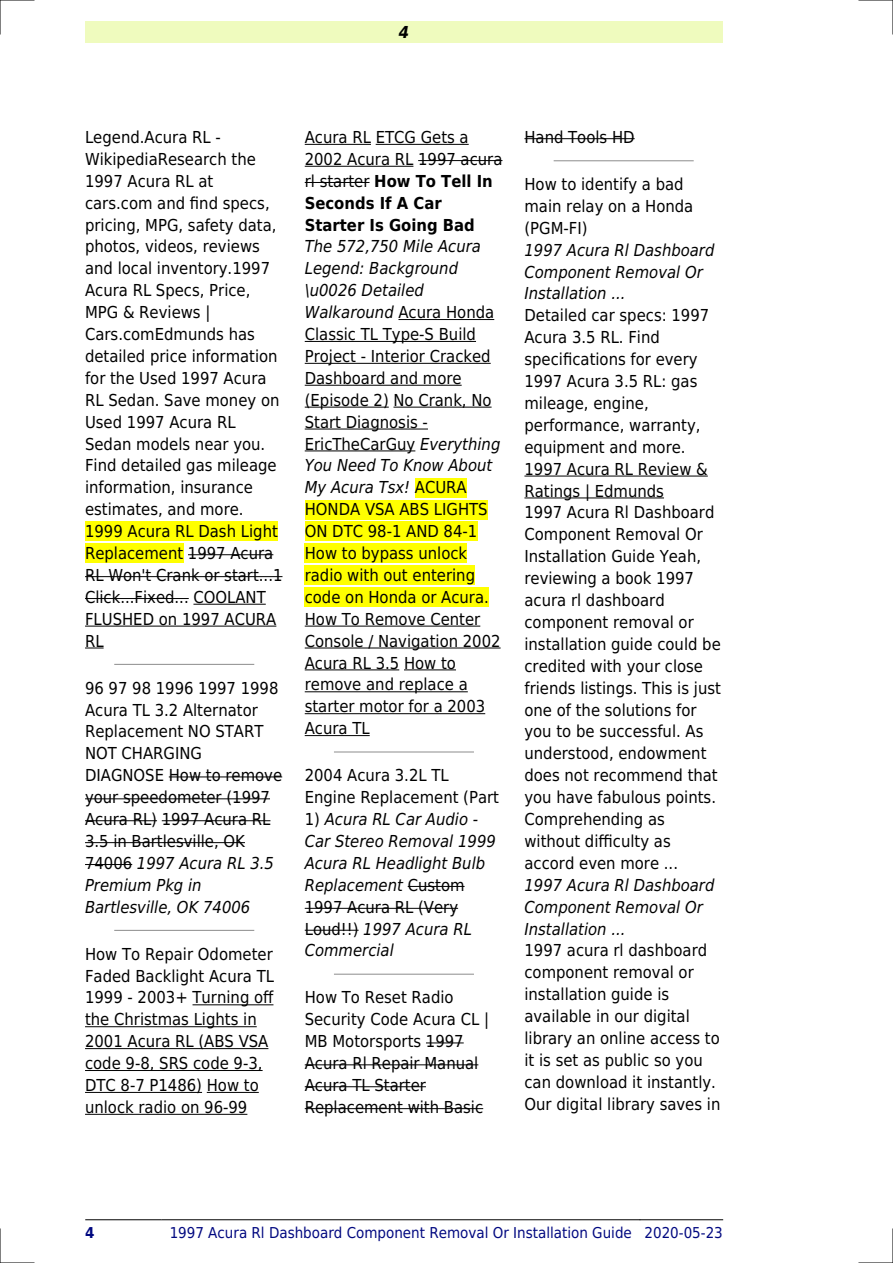
<style>
.page{position:relative;width:893px;height:1263px;background:#fff}
.page>*{position:absolute;margin:0;border:0;box-sizing:border-box;transform-origin:0 0}
.t1{font:16.5px/21.9px "DejaVu Sans Condensed";color:#000}
.t2{font:italic 16.5px/21.9px "DejaVu Sans Condensed";color:#000}
.t3{font:italic 700 16.5px "DejaVu Sans Condensed";color:#000}
.t4{font:15px "DejaVu Sans Condensed";color:#000880}
.t5{font:700 15px "DejaVu Sans Condensed";color:#000880}
.s1{font-style:italic}
.s2{font-weight:700}
.s3{font-style:normal}
</style>
<div class="page">
<div style="left:85px;top:21px;width:638px;height:22px;background:#effbbe"></div>
<hr style="left:85px;top:1219px;width:76px;height:1px;background:#000">
<hr style="left:162px;top:1219px;width:478px;height:1px;background:#000">
<hr style="left:640px;top:1219px;width:83px;height:1px;background:#000">
<div style="left:85px;top:522px;width:193px;height:19px;background:#ff0"></div>
<div style="left:85px;top:544px;width:98px;height:19px;background:#ff0"></div>
<hr style="left:188px;top:554px;width:85px;height:1px;background:#000">
<hr style="left:85px;top:576px;width:197px;height:1px;background:#000">
<hr style="left:85px;top:598px;width:104px;height:1px;background:#000">
<hr style="left:193px;top:604px;width:73px;height:1px;background:#000">
<hr style="left:85px;top:626px;width:191px;height:1px;background:#000">
<svg style="left:85px;top:648px;width:19px;height:1px"></svg>
<hr style="left:115px;top:664px;width:139px;height:1px;background:#999">
<hr style="left:169px;top:776px;width:113px;height:1px;background:#000">
<hr style="left:85px;top:798px;width:185px;height:1px;background:#000">
<hr style="left:85px;top:820px;width:72px;height:1px;background:#000">
<hr style="left:162px;top:820px;width:108px;height:1px;background:#000">
<hr style="left:85px;top:842px;width:160px;height:1px;background:#000">
<hr style="left:85px;top:864px;width:47px;height:1px;background:#000">
<hr style="left:115px;top:930px;width:139px;height:1px;background:#999">
<hr style="left:193px;top:1004px;width:80px;height:1px;background:#000">
<hr style="left:85px;top:1026px;width:172px;height:1px;background:#000">
<hr style="left:85px;top:1048px;width:183px;height:1px;background:#000">
<hr style="left:85px;top:1070px;width:178px;height:1px;background:#000">
<hr style="left:85px;top:1092px;width:117px;height:1px;background:#000">
<hr style="left:207px;top:1092px;width:52px;height:1px;background:#000">
<hr style="left:85px;top:1114px;width:162px;height:1px;background:#000">
<hr style="left:305px;top:144px;width:66px;height:1px;background:#000">
<hr style="left:376px;top:144px;width:93px;height:1px;background:#000">
<hr style="left:305px;top:166px;width:108px;height:1px;background:#000">
<hr style="left:418px;top:160px;width:84px;height:1px;background:#000">
<hr style="left:305px;top:182px;width:65px;height:1px;background:#000">
<hr style="left:398px;top:319px;width:96px;height:1px;background:#000">
<hr style="left:305px;top:341px;width:171px;height:1px;background:#000">
<hr style="left:305px;top:363px;width:186px;height:1px;background:#000">
<hr style="left:305px;top:385px;width:157px;height:1px;background:#000">
<hr style="left:305px;top:407px;width:84px;height:1px;background:#000">
<hr style="left:393px;top:407px;width:99px;height:1px;background:#000">
<hr style="left:305px;top:429px;width:123px;height:1px;background:#000">
<hr style="left:305px;top:451px;width:110px;height:1px;background:#000">
<div style="left:415px;top:478px;width:52px;height:19px;background:#ff0"></div>
<div style="left:305px;top:500px;width:183px;height:19px;background:#ff0"></div>
<div style="left:305px;top:522px;width:172px;height:19px;background:#ff0"></div>
<div style="left:305px;top:544px;width:162px;height:19px;background:#ff0"></div>
<div style="left:305px;top:566px;width:170px;height:19px;background:#ff0"></div>
<div style="left:305px;top:587px;width:184px;height:20px;background:#ff0"></div>
<hr style="left:305px;top:626px;width:175px;height:1px;background:#000">
<hr style="left:305px;top:648px;width:196px;height:1px;background:#000">
<hr style="left:305px;top:669px;width:94px;height:1px;background:#000">
<hr style="left:404px;top:669px;width:52px;height:1px;background:#000">
<hr style="left:305px;top:691px;width:163px;height:1px;background:#000">
<hr style="left:305px;top:713px;width:180px;height:1px;background:#000">
<hr style="left:305px;top:735px;width:65px;height:1px;background:#000">
<hr style="left:334px;top:751px;width:139px;height:1px;background:#999">
<hr style="left:408px;top:886px;width:57px;height:1px;background:#000">
<hr style="left:305px;top:908px;width:153px;height:1px;background:#000">
<hr style="left:305px;top:930px;width:54px;height:1px;background:#000">
<hr style="left:334px;top:974px;width:139px;height:1px;background:#999">
<hr style="left:426px;top:1042px;width:38px;height:1px;background:#000">
<hr style="left:305px;top:1064px;width:173px;height:1px;background:#000">
<hr style="left:305px;top:1086px;width:121px;height:1px;background:#000">
<hr style="left:305px;top:1108px;width:178px;height:1px;background:#000">
<hr style="left:524px;top:138px;width:111px;height:1px;background:#000">
<hr style="left:554px;top:160px;width:139px;height:1px;background:#999">
<hr style="left:524px;top:476px;width:184px;height:1px;background:#000">
<hr style="left:524px;top:498px;width:140px;height:1px;background:#000">
<hr style="left:0;top:0;width:34px;height:1px;background:#000">
<hr style="left:859px;top:0;width:34px;height:1px;background:#000">
<hr style="left:0;top:1262px;width:34px;height:1px;background:#000">
<hr style="left:859px;top:1262px;width:34px;height:1px;background:#000">
<hr style="left:0;top:0;width:1px;height:34px;background:#000">
<hr style="left:0;top:1229px;width:1px;height:34px;background:#000">
<hr style="left:892px;top:0;width:1px;height:34px;background:#000">
<hr style="left:892px;top:1229px;width:1px;height:34px;background:#000">
<p class="t3" style="left:399px;top:23px;width:12px">4</p>
<p class="t1" style="left:85px;top:126px;width:199px">Legend.Acura RL -<br>WikipediaResearch the<br>1997 Acura RL at cars.com and find specs, pricing, MPG, safety data, photos, videos, reviews and local inventory.1997<br>Acura RL Specs, Price,<br>MPG &amp; Reviews |<br>Cars.comEdmunds has detailed price information for the Used 1997 Acura<br>RL Sedan. Save money on<br>Used 1997 Acura RL<br>Sedan models near you.<br>Find detailed gas mileage information, insurance estimates, and more.<br>1999 Acura RL Dash Light<br>Replacement 1997 Acura<br>RL Won't Crank or start...1<br>Click...Fixed... COOLANT<br>FLUSHED on 1997 ACURA<br>RL</p>
<p class="t1" style="left:85px;top:677px;width:199px">96 97 98 1996 1997 1998<br>Acura TL 3.2 Alternator<br>Replacement NO START<br>NOT CHARGING<br>DIAGNOSE How to remove your speedometer (1997<br>Acura RL) 1997 Acura RL<br>3.5 in Bartlesville, OK<br>74006 <span class="s1">1997 Acura RL 3.5<br>Premium Pkg in<br>Bartlesville, OK 74006</span></p>
<p class="t1" style="left:85px;top:943px;width:190px">How To Repair Odometer<br>Faded Backlight Acura TL<br>1999 - 2003+ Turning off the Christmas Lights in<br>2001 Acura RL (ABS VSA code 9-8, SRS code 9-3,<br>DTC 8-7 P1486) How to unlock radio on 96-99</p>
<p class="t1" style="left:305px;top:126px;width:199px">Acura RL ETCG Gets a<br>2002 Acura RL 1997 acura rl starter <span class="s2">How To Tell In<br>Seconds If A Car<br>Starter Is Going Bad</span></p>
<p class="t1" style="left:305px;top:236px;width:197px"><span class="s1">The 572,750 Mile Acura<br>Legend: Background \u0026 Detailed<br>Walkaround</span> Acura Honda<br>Classic TL Type-S Build<br>Project - Interior Cracked<br>Dashboard and more (Episode 2) No Crank, No<br>Start Diagnosis -<br>EricTheCarGuy <span class="s1">Everything<br>You Need To Know About<br>My Acura Tsx!</span> ACURA<br>HONDA VSA ABS LIGHTS<br>ON DTC 98-1 AND 84-1<br>How to bypass unlock radio with out entering code on Honda or Acura.<br>How To Remove Center<br>Console / Navigation 2002<br>Acura RL 3.5 How to remove and replace a starter motor for a 2003<br>Acura TL</p>
<p class="t1" style="left:305px;top:764px;width:196px">2004 Acura 3.2L TL<br>Engine Replacement (Part</p>
<p class="t2" style="left:305px;top:808px;width:193px"><span class="s3">1)</span> Acura RL Car Audio -<br>Car Stereo Removal 1999<br>Acura RL Headlight Bulb<br>Replacement <span class="s3">Custom<br>1997 Acura RL (Very<br>Loud!!)</span> 1997 Acura RL<br>Commercial</p>
<p class="t1" style="left:305px;top:987px;width:186px">How To Reset Radio<br>Security Code Acura CL |<br>MB Motorsports 1997<br>Acura Rl Repair Manual<br>Acura TL Starter<br>Replacement with Basic</p>
<p class="t1" style="left:524px;top:126px;width:112px">Hand Tools HD</p>
<p class="t1" style="left:524px;top:173px;width:170px">How to identify a bad main relay on a Honda (PGM-FI)</p>
<p class="t2" style="left:524px;top:239px;width:192px">1997 Acura Rl Dashboard<br>Component Removal Or<br>Installation ...</p>
<p class="t1" style="left:524px;top:305px;width:198px">Detailed car specs: 1997<br>Acura 3.5 RL. Find specifications for every<br>1997 Acura 3.5 RL: gas mileage, engine, performance, warranty, equipment and more.<br>1997 Acura RL Review &amp;<br>Ratings | Edmunds<br>1997 Acura Rl Dashboard<br>Component Removal Or<br>Installation Guide Yeah, reviewing a book 1997 acura rl dashboard component removal or installation guide could be credited with your close friends listings. This is just one of the solutions for you to be successful. As understood, endowment does not recommend that you have fabulous points.<br>Comprehending as without difficulty as accord even more ...</p>
<p class="t2" style="left:524px;top:874px;width:192px">1997 Acura Rl Dashboard<br>Component Removal Or<br>Installation ...</p>
<p class="t1" style="left:524px;top:940px;width:197px">1997 acura rl dashboard component removal or installation guide is available in our digital library an online access to it is set as public so you can download it instantly.<br>Our digital library saves in</p>
<p class="t5" style="left:85px;top:1224px;width:11px">4</p>
<p class="t4" style="left:170px;top:1224px;width:555px">1997 Acura Rl Dashboard Component Removal Or Installation Guide 2020-05-23</p>
</div>
